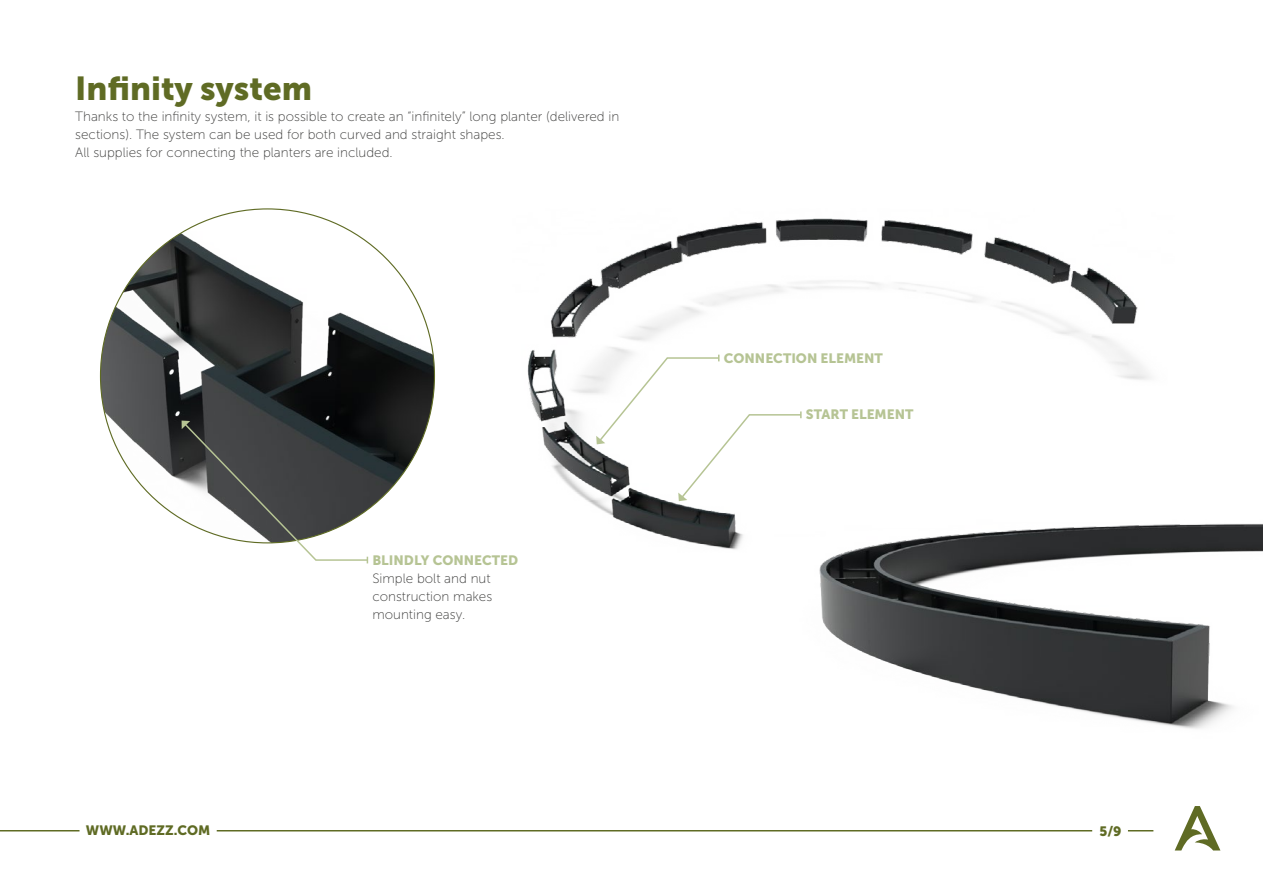
<style>
.page{position:relative;width:1263px;height:893px;background:#fff}
.page>*{position:absolute;margin:0;border:0;box-sizing:border-box;transform-origin:0 0}
.t1{font:33px "Museo Sans 900";color:#5f6b24}
.t2{font:13.5px/18px "Museo Sans 100";color:#3c3c3b}
.t3{font:13.5px "Museo Sans 900";color:#b6c494}
.t4{font:13.5px "Museo Sans 900";color:#5f6b24}
</style>
<div class="page">
<svg style="left:1175px;top:806px;width:45px;height:44px"></svg>
<svg style="left:1128px;top:830px;width:25px;height:1px"></svg>
<hr style="left:0;top:830px;width:80px;height:1px;background:#5f6b24">
<hr style="left:217px;top:830px;width:875px;height:1px;background:#5f6b24">
<img style="left:100px;top:209px;width:334px;height:334px;border-radius:167px">
<svg style="left:182px;top:421px;width:187px;height:142px"></svg>
<img style="left:527px;top:218px;width:624px;height:332px">
<svg style="left:596px;top:355px;width:206px;height:146px"></svg>
<img style="left:775px;top:492px;width:488px;height:237px">
<h1 class="t1" style="left:75px;top:70px;width:238px">Infinity system</h1>
<p class="t2" style="left:75px;top:107px;width:545px">Thanks to the infinity system, it is possible to create an “infinitely” long planter (delivered in sections). The system can be used for both curved and straight shapes.<br>All supplies for connecting the planters are included.</p>
<p class="t3" style="left:372px;top:553px;width:147px">BLINDLY CONNECTED</p>
<p class="t2" style="left:372px;top:570px;width:121px;text-align:justify">Simple bolt and nut construction makes mounting easy.</p>
<p class="t3" style="left:724px;top:351px;width:161px">CONNECTION ELEMENT</p>
<p class="t3" style="left:806px;top:407px;width:109px">START ELEMENT</p>
<p class="t4" style="left:86px;top:823px;width:126px">WWW.ADEZZ.COM</p>
<p class="t4" style="left:1099px;top:823px;width:24px">5/9</p>
</div>
